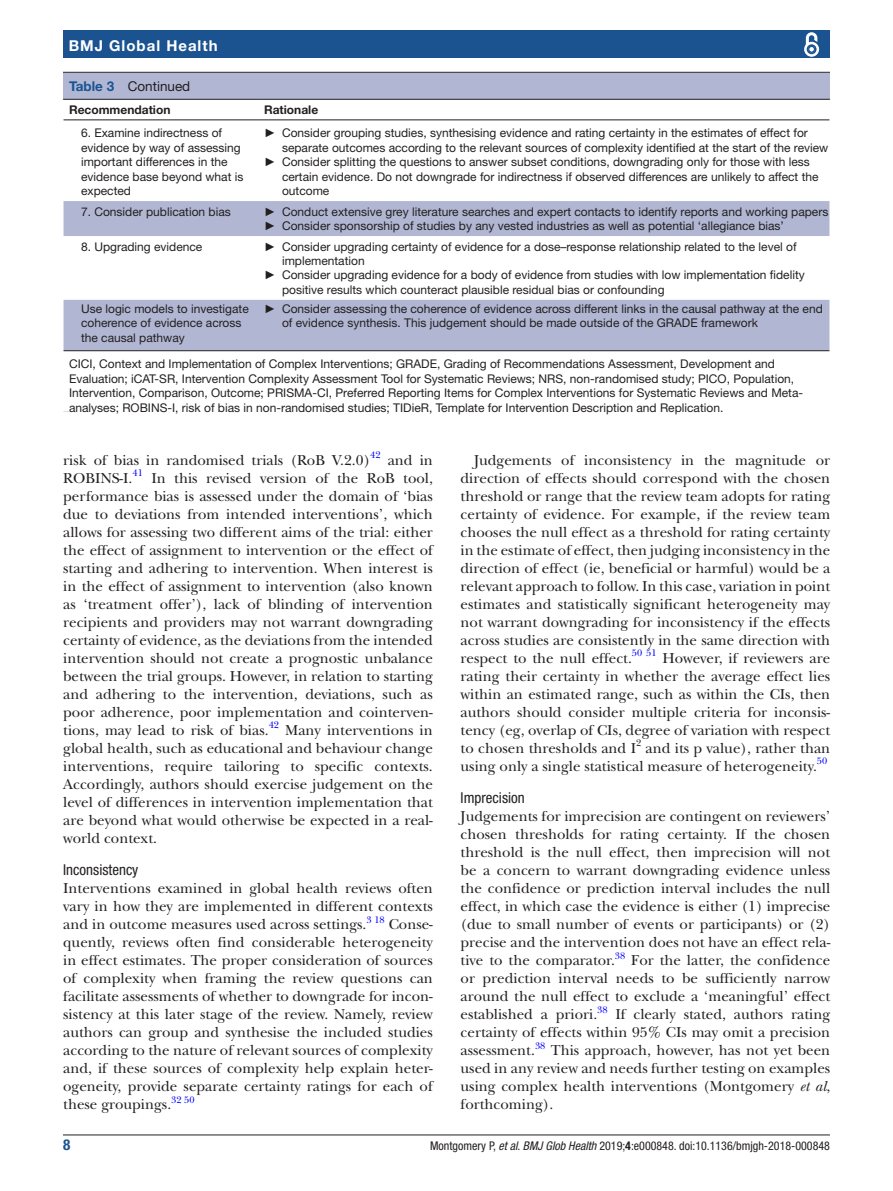
<style>
.page{position:relative;width:893px;height:1191px;background:#fff}
.page>*{position:absolute;margin:0;border:0;box-sizing:border-box;transform-origin:0 0}
.t1{font:15px/18px "New Baskerville";color:#231f20;text-align:justify}
.t2{font:condensed 15px "Helvetica Neue LT Std";color:#231f20}
.t3{font:700 15px "Helvetica Neue LT Std";letter-spacing:.065em;color:#fff}
.t4{font:700 condensed 15px "Helvetica Neue LT Std";color:#1b5391}
.t5{font:13.5px "Helvetica Neue LT Std";color:#231f20}
.t6{font:12px/14.4px "Helvetica Neue LT Std";color:#231f20}
.t7{font:condensed 12px "Helvetica Neue LT Std";color:#231f20}
.t8{font:700 12px "Helvetica Neue LT Std";color:#231f20}
.t9{font:9.9px "New Baskerville";color:#00f}
.t10{font:9.9px "New Baskerville";color:#231f20}
.s1{font-weight:700;color:#1b5391}
.s2{font-family:"Arial"}
.s3{font-style:italic}
.s4{font-weight:700}
</style>
<div class="page">
<hr style="left:63px;top:1134px;width:767px;height:1px;background:#231f20">
<div style="left:63px;top:31px;width:767px;height:27px;background:#1b5391"></div>
<svg style="left:804px;top:32px;width:16px;height:25px"></svg>
<div style="left:808px;top:46px;width:7px;height:7px;border:1px solid #1b5391;border-radius:50%"></div>
<div style="left:63px;top:91px;width:767px;height:320px;background:#b1b7d3"></div>
<svg style="left:64px;top:100px;width:766px;height:311px;fill:#fff"></svg>
<hr style="left:63px;top:99px;width:195px;height:1px;background:#231f20">
<hr style="left:63px;top:119px;width:195px;height:1px;background:#231f20">
<hr style="left:258px;top:99px;width:572px;height:1px;background:#231f20">
<hr style="left:258px;top:119px;width:572px;height:1px;background:#231f20">
<hr style="left:63px;top:350px;width:195px;height:1px;background:#231f20">
<hr style="left:258px;top:350px;width:572px;height:1px;background:#231f20">
<svg style="left:63px;top:100px;width:1px;height:20px"></svg>
<hr style="left:63px;top:120px;width:1px;height:81px;background:#fff">
<hr style="left:63px;top:201px;width:1px;height:35px;background:#fff">
<hr style="left:63px;top:236px;width:1px;height:64px;background:#fff">
<hr style="left:63px;top:300px;width:1px;height:51px;background:#fff">
<hr style="left:63px;top:351px;width:1px;height:60px;background:#fff">
<div style="left:63px;top:73px;width:767px;height:18px;background:#b1b7d3"></div>
<hr style="left:63px;top:72px;width:767px;height:1px;background:#231f20">
<p class="t3" style="left:69px;top:36px;width:150px">BMJ Global Health</p>
<p class="t5" style="left:69px;top:78px;width:123px"><span class="s1">Table 3</span> Continued</p>
<p class="t8" style="left:69px;top:102px;width:103px">Recommendation</p>
<p class="t8" style="left:264px;top:102px;width:56px">Rationale</p>
<p class="t6" style="left:81px;top:126px;width:164px">6. Examine indirectness of evidence by way of assessing important differences in the evidence base beyond what is expected</p>
<p class="t6" style="left:264px;top:126px;width:545px"><span class="s2">►</span> Consider grouping studies, synthesising evidence and rating certainty in the estimates of effect for</p>
<p class="t6" style="left:282px;top:140px;width:548px">separate outcomes according to the relevant sources of complexity identified at the start of the review</p>
<p class="t6" style="left:264px;top:155px;width:547px"><span class="s2">►</span> Consider splitting the questions to answer subset conditions, downgrading only for those with less</p>
<p class="t6" style="left:282px;top:169px;width:538px">certain evidence. Do not downgrade for indirectness if observed differences are unlikely to affect the</p>
<p class="t6" style="left:282px;top:183px;width:49px">outcome</p>
<p class="t6" style="left:81px;top:204px;width:151px">7. Consider publication bias</p>
<p class="t6" style="left:264px;top:204px;width:566px"><span class="s2">►</span> Conduct extensive grey literature searches and expert contacts to identify reports and working papers <span class="s2">►</span> Consider sponsorship of studies by any vested industries as well as potential ‘allegiance bias’</p>
<p class="t6" style="left:81px;top:239px;width:123px">8. Upgrading evidence</p>
<p class="t6" style="left:264px;top:239px;width:534px"><span class="s2">►</span> Consider upgrading certainty of evidence for a dose–response relationship related to the level of</p>
<p class="t6" style="left:282px;top:253px;width:84px">implementation</p>
<p class="t6" style="left:264px;top:268px;width:542px"><span class="s2">►</span> Consider upgrading evidence for a body of evidence from studies with low implementation fidelity</p>
<p class="t6" style="left:282px;top:282px;width:384px">positive results which counteract plausible residual bias or confounding</p>
<p class="t6" style="left:81px;top:301px;width:169px">Use logic models to investigate coherence of evidence across the causal pathway</p>
<p class="t6" style="left:282px;top:301px;width:542px;text-indent:-18px"><span class="s2">►</span> Consider assessing the coherence of evidence across different links in the causal pathway at the end of evidence synthesis. This judgement should be made outside of the GRADE framework</p>
<p class="t6" style="left:69px;top:357px;width:736px">CICI, Context and Implementation of Complex Interventions; GRADE, Grading of Recommendations Assessment, Development and Evaluation; iCAT-SR, Intervention Complexity Assessment Tool for Systematic Reviews; NRS, non-randomised study; PICO, Population, Intervention, Comparison, Outcome; PRISMA-CI, Preferred Reporting Items for Complex Interventions for Systematic Reviews and Meta&shy;analyses; ROBINS-I, risk of bias in non-randomised studies; TIDieR, Template for Intervention Description and Replication.</p>
<p class="t1" style="left:63px;top:451px;width:309px">risk of bias in randomised trials (RoB V.2.0)</p>
<p class="t9" style="left:370px;top:449px;width:12px">42</p>
<p class="t1" style="left:388px;top:451px;width:47px">and in</p>
<p class="t1" style="left:63px;top:469px;width:71px">ROBINS-I.</p>
<p class="t9" style="left:133px;top:467px;width:12px">41</p>
<p class="t1" style="left:63px;top:469px;width:371px;text-indent:88px">In this revised version of the RoB tool, performance bias is assessed under the domain of ‘bias due to deviations from intended interventions’, which allows for assessing two different aims of the trial: either the effect of assignment to intervention or the effect of starting and adhering to intervention. When interest is in the effect of assignment to intervention (also known as ‘treatment offer’), lack of blinding of intervention recipients and providers may not warrant downgrading certainty of evidence, as the deviations from the intended intervention should not create a prognostic unbalance between the trial groups. However, in relation to starting and adhering to the intervention, deviations, such as poor adherence, poor implementation and cointerven&shy;tions, may lead to risk of bias.</p>
<p class="t9" style="left:269px;top:719px;width:12px">42</p>
<p class="t1" style="left:63px;top:721px;width:371px;text-indent:222px">Many interventions in global health, such as educational and behaviour change interventions, require tailoring to specific contexts.<br>Accordingly, authors should exercise judgement on the level of differences in intervention implementation that are beyond what would otherwise be expected in a real&shy;world context.</p>
<p class="t2" style="left:63px;top:861px;width:76px">Inconsistency</p>
<p class="t1" style="left:63px;top:879px;width:371px">Interventions examined in global health reviews often vary in how they are implemented in different contexts and in outcome measures used across settings.</p>
<p class="t9" style="left:366px;top:913px;width:20px">3 18</p>
<p class="t1" style="left:63px;top:915px;width:371px;text-indent:325px">Conse&shy;quently, reviews often find considerable heterogeneity in effect estimates. The proper consideration of sources of complexity when framing the review questions can facilitate assessments of whether to downgrade for incon&shy;sistency at this later stage of the review. Namely, review authors can group and synthesise the included studies according to the nature of relevant sources of complexity and, if these sources of complexity help explain heter&shy;ogeneity, provide separate certainty ratings for each of these groupings.<sup>32</sup> <sup>50</sup></p>
<p class="t1" style="left:461px;top:451px;width:371px;text-indent:14px">Judgements of inconsistency in the magnitude or direction of effects should correspond with the chosen threshold or range that the review team adopts for rating certainty of evidence. For example, if the review team chooses the null effect as a threshold for rating certainty in the estimate of effect, then judging inconsistency in the direction of effect (ie, beneficial or harmful) would be a relevant approach to follow. In this case, variation in point estimates and statistically significant heterogeneity may not warrant downgrading for inconsistency if the effects across studies are consistently in the same direction with respect to the null effect.</p>
<p class="t9" style="left:632px;top:647px;width:26px">50 51</p>
<p class="t1" style="left:461px;top:649px;width:371px;text-indent:202px">However, if reviewers are rating their certainty in whether the average effect lies within an estimated range, such as within the CIs, then authors should consider multiple criteria for inconsis&shy;tency (eg, overlap of CIs, degree of variation with respect to chosen thresholds and I</p>
<p class="t10" style="left:636px;top:737px;width:7px">2</p>
<p class="t1" style="left:461px;top:739px;width:371px;text-indent:185px">and its p value), rather than using only a single statistical measure of heterogeneity.</p>
<p class="t9" style="left:817px;top:755px;width:12px">50</p>
<p class="t2" style="left:461px;top:789px;width:66px">Imprecision</p>
<p class="t1" style="left:461px;top:807px;width:371px">Judgements for imprecision are contingent on reviewers’ chosen thresholds for rating certainty. If the chosen threshold is the null effect, then imprecision will not be a concern to warrant downgrading evidence unless the confidence or prediction interval includes the null effect, in which case the evidence is either (1) imprecise (due to small number of events or participants) or (2) precise and the intervention does not have an effect rela&shy;tive to the comparator.</p>
<p class="t9" style="left:615px;top:949px;width:12px">38</p>
<p class="t1" style="left:461px;top:951px;width:371px;text-indent:171px">For the latter, the confidence or prediction interval needs to be sufficiently narrow around the null effect to exclude a ‘meaningful’ effect established a priori.</p>
<p class="t9" style="left:597px;top:1003px;width:12px">38</p>
<p class="t1" style="left:461px;top:1005px;width:371px;text-indent:155px">If clearly stated, authors rating certainty of effects within 95% CIs may omit a precision assessment.</p>
<p class="t9" style="left:535px;top:1039px;width:12px">38</p>
<p class="t1" style="left:461px;top:1041px;width:371px;text-indent:90px">This approach, however, has not yet been used in any review and needs further testing on examples using complex health interventions (Montgomery <span class="s3">et al</span>, forthcoming).</p>
<p class="t4" style="left:63px;top:1135px;width:9px">8</p>
<p class="t7" style="left:430px;top:1138px;width:401px">Montgomery P, <span class="s3">et al</span>. <span class="s3">BMJ Glob Health</span> 2019;<span class="s4">4</span>:e000848. doi:10.1136/bmjgh-2018-000848</p>
</div>
